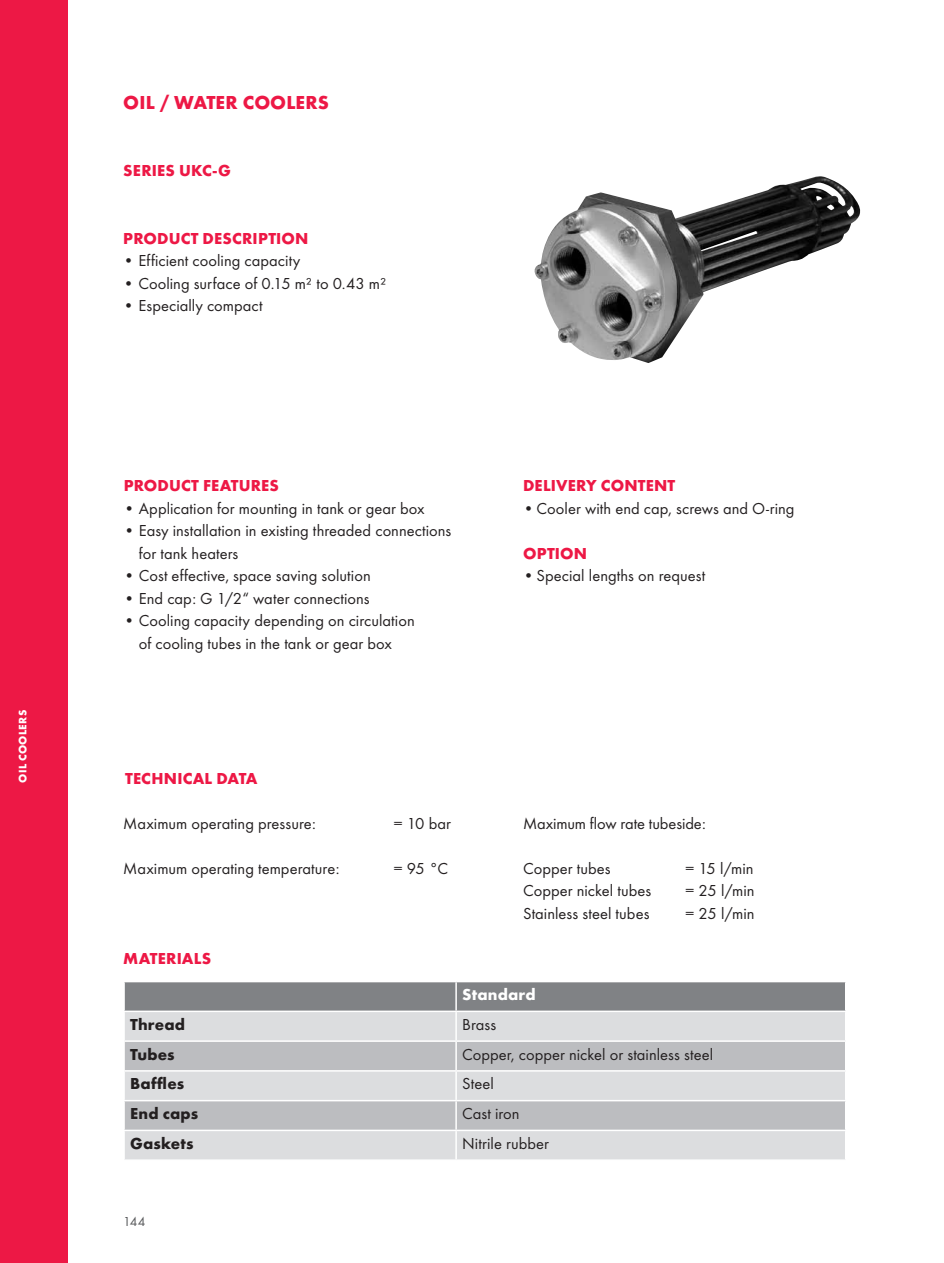
<style>
.page{position:relative;width:944px;height:1263px;background:#fff}
.page>*{position:absolute;margin:0;border:0;box-sizing:border-box;transform-origin:0 0}
.t1{font:800 19.5px "Function";letter-spacing:.005em;color:#ed1845}
.t2{font:16.5px/22.5px "Function";letter-spacing:.005em;color:#231f20}
.t3{font:800 16.5px "Function";letter-spacing:.01em;color:#ed1845}
.t4{font:800 16.5px "Function";letter-spacing:.01em;color:#231f20}
.t5{font:800 16.5px "Function";letter-spacing:.015em;color:#fff}
.t6{font:13.5px "Function";color:#57585a}
.t7{font:800 11.25px "Function";letter-spacing:.025em;color:#fff}
.s1{font-weight:800}
</style>
<div class="page">
<div style="left:0;top:0;width:68px;height:1263px;background:#ed1845"></div>
<img style="left:534px;top:176px;width:327px;height:187px">
<svg style="left:124px;top:982px;width:722px;height:177px;background:#c4c6c8"></svg>
<p class="t7" style="left:16px;top:783px;width:74px;rotate:-90deg">OIL COOLERS</p>
<p class="t1" style="left:123px;top:91px;width:207px">OIL / WATER COOLERS</p>
<p class="t3" style="left:123px;top:161px;width:109px">SERIES UKC-G</p>
<p class="t3" style="left:123px;top:229px;width:187px">PRODUCT DESCRIPTION</p>
<p class="t2" style="left:123px;top:250px;width:179px"><span class="s1">•</span> Efficient cooling capacity</p>
<p class="t2" style="left:123px;top:272px;width:265px"><span class="s1">•</span> Cooling surface of 0.15 m² to 0.43 m²</p>
<p class="t2" style="left:123px;top:295px;width:141px"><span class="s1">•</span> Especially compact</p>
<p class="t3" style="left:124px;top:476px;width:157px">PRODUCT FEATURES</p>
<p class="t2" style="left:124px;top:497px;width:302px"><span class="s1">•</span> Application for mounting in tank or gear box</p>
<p class="t2" style="left:139px;top:520px;width:314px;text-indent:-15px"><span class="s1">•</span> Easy installation in existing threaded connections for tank heaters</p>
<p class="t2" style="left:124px;top:565px;width:249px"><span class="s1">•</span> Cost effective, space saving solution</p>
<p class="t2" style="left:124px;top:587px;width:247px"><span class="s1">•</span> End cap: G 1/2“ water connections</p>
<p class="t2" style="left:124px;top:610px;width:292px;text-align:center"><span class="s1">•</span> Cooling capacity depending on circulation of cooling tubes in the tank or gear box</p>
<p class="t3" style="left:523px;top:476px;width:154px">DELIVERY CONTENT</p>
<p class="t2" style="left:523px;top:497px;width:273px"><span class="s1">•</span>Cooler with end cap, screws and O-ring</p>
<p class="t3" style="left:523px;top:544px;width:66px">OPTION</p>
<p class="t2" style="left:523px;top:565px;width:184px"><span class="s1">•</span>Special lengths on request</p>
<p class="t3" style="left:125px;top:769px;width:134px">TECHNICAL DATA</p>
<p class="t2" style="left:123px;top:812px;width:194px">Maximum operating pressure:</p>
<p class="t2" style="left:393px;top:812px;width:59px">= 10 bar</p>
<p class="t2" style="left:123px;top:857px;width:218px">Maximum operating temperature:</p>
<p class="t2" style="left:393px;top:857px;width:56px">= 95 °C</p>
<p class="t2" style="left:523px;top:812px;width:184px">Maximum flow rate tubeside:</p>
<p class="t2" style="left:523px;top:857px;width:89px">Copper tubes</p>
<p class="t2" style="left:685px;top:857px;width:70px">= 15 l/min</p>
<p class="t2" style="left:523px;top:880px;width:130px">Copper nickel tubes</p>
<p class="t2" style="left:685px;top:880px;width:71px">= 25 l/min</p>
<p class="t2" style="left:523px;top:902px;width:128px">Stainless steel tubes</p>
<p class="t2" style="left:685px;top:902px;width:71px">= 25 l/min</p>
<p class="t3" style="left:123px;top:949px;width:89px">MATERIALS</p>
<p class="t5" style="left:462px;top:985px;width:75px">Standard</p>
<p class="t4" style="left:130px;top:1014px;width:57px">Thread</p>
<p class="t2" style="left:462px;top:1013px;width:36px">Brass</p>
<p class="t4" style="left:130px;top:1044px;width:46px">Tubes</p>
<p class="t2" style="left:462px;top:1043px;width:253px">Copper, copper nickel or stainless steel</p>
<p class="t4" style="left:130px;top:1074px;width:56px">Baffles</p>
<p class="t2" style="left:462px;top:1072px;width:33px">Steel</p>
<p class="t4" style="left:130px;top:1104px;width:70px">End caps</p>
<p class="t2" style="left:462px;top:1102px;width:59px">Cast iron</p>
<p class="t4" style="left:130px;top:1133px;width:65px">Gaskets</p>
<p class="t2" style="left:462px;top:1132px;width:88px">Nitrile rubber</p>
<p class="t6" style="left:123px;top:1214px;width:24px">144</p>
</div>
